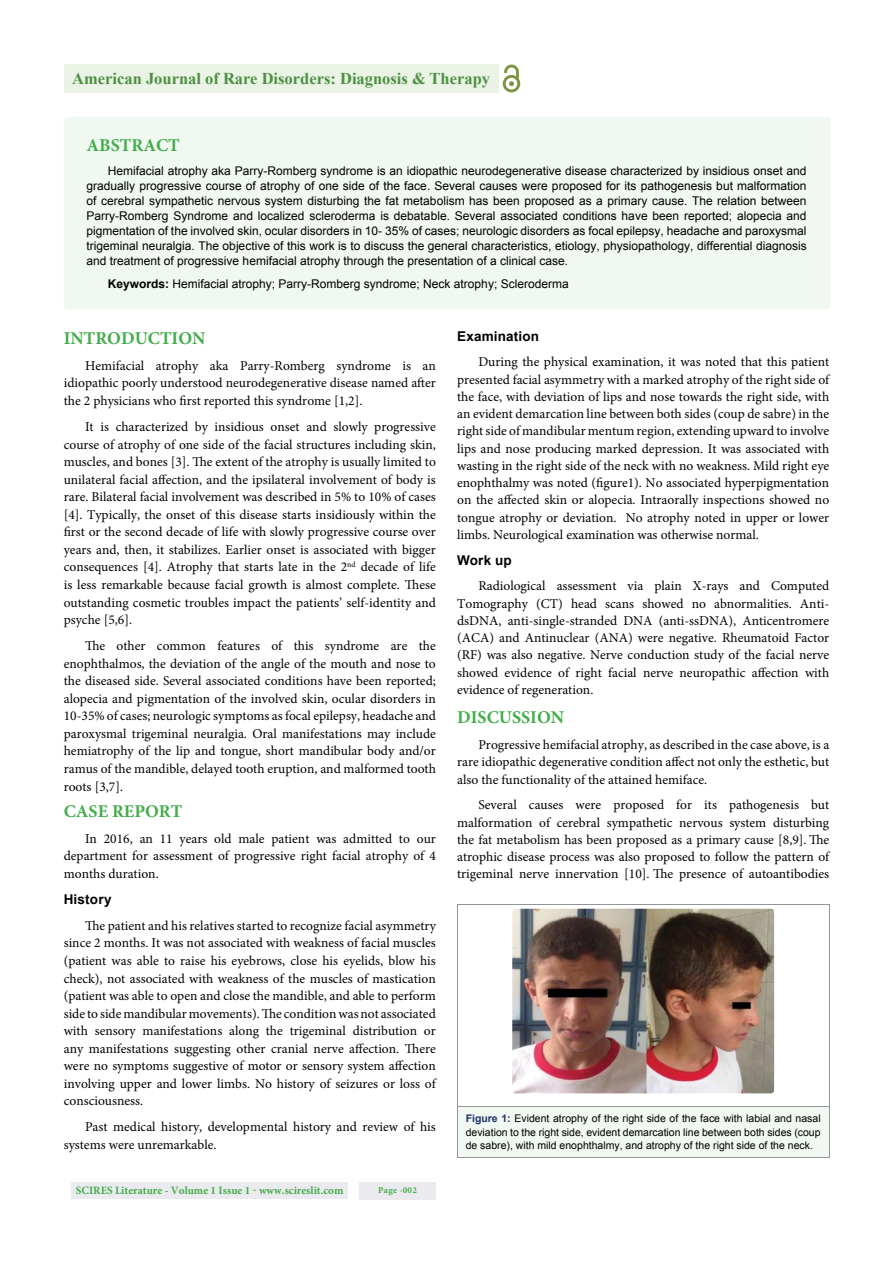
<style>
.page{position:relative;width:893px;height:1263px;background:#fff}
.page>*{position:absolute;margin:0;border:0;box-sizing:border-box;transform-origin:0 0}
.t1{font:700 18px "Minion Pro";color:#41ad49}
.t2{font:700 16.5px "Times New Roman";color:#4d9041}
.t3{font:13.5px/17.5px "Minion Pro";color:#000;text-align:justify}
.t4{font:700 13.5px "Arial";letter-spacing:.01em;color:#000}
.t5{font:12px/15px "Arial";color:#000;text-align:justify}
.t6{font:700 11.25px "Minion Pro";color:#41ad49}
.t7{font:10.5px/13.5px "Arial";color:#000;text-align:justify}
.t8{font:700 9px "Minion Pro";letter-spacing:.03em;color:#41ad49}
.s1{font-weight:700}
.s2{font-weight:700;color:#20336c}
</style>
<div class="page">
<div style="left:64px;top:64px;width:435px;height:28px;background:#eaf3e6"></div>
<img style="left:503px;top:79px;width:17px;height:13px">
<svg style="left:504px;top:65px;width:15px;height:21px"></svg>
<div style="left:72px;top:1182px;width:276px;height:17px;background:#ebeaef"></div>
<div style="left:359px;top:1182px;width:77px;height:17px;background:#ebeaef"></div>
<div style="left:64px;top:117px;width:766px;height:193px;background:#f0f8f1;border-radius:4px"></div>
<div style="left:457px;top:1106px;width:372px;height:52px;background:#f0f8f1"></div>
<hr style="left:457px;top:904px;width:372px;height:1px;background:#939598">
<hr style="left:457px;top:1106px;width:372px;height:1px;background:#939598">
<hr style="left:457px;top:1158px;width:372px;height:1px;background:#939598">
<img style="left:512px;top:909px;width:262px;height:184px;border-radius:3px">
<p class="t2" style="left:72px;top:69px;width:419px">American Journal of Rare Disorders: Diagnosis &amp; Therapy</p>
<h1 class="t1" style="left:87px;top:138px;width:95px">ABSTRACT</h1>
<p class="t5" style="left:87px;top:163px;width:721px;text-indent:21px">Hemifacial atrophy aka Parry-Romberg syndrome is an idiopathic neurodegenerative disease characterized by insidious onset and gradually progressive course of atrophy of one side of the face. Several causes were proposed for its pathogenesis but malformation of cerebral sympathetic nervous system disturbing the fat metabolism has been proposed as a primary cause. The relation between Parry-Romberg Syndrome and localized scleroderma is debatable. Several associated conditions have been reported; alopecia and pigmentation of the involved skin, ocular disorders in 10- 35% of cases; neurologic disorders as focal epilepsy, headache and paroxysmal trigeminal neuralgia. The objective of this work is to discuss the general characteristics, etiology, physiopathology, differential diagnosis and treatment of progressive hemifacial atrophy through the presentation of a clinical case.</p>
<p class="t5" style="left:108px;top:277px;width:462px"><span class="s1">Keywords:</span> Hemifacial atrophy; Parry-Romberg syndrome; Neck atrophy; Scleroderma</p>
<h1 class="t1" style="left:64px;top:331px;width:143px">INTRODUCTION</h1>
<p class="t3" style="left:64px;top:358px;width:374px;text-indent:21px">Hemifacial atrophy aka Parry-Romberg syndrome is an idiopathic poorly understood neurodegenerative disease named after the 2 physicians who first reported this syndrome [1,2].</p>
<p class="t3" style="left:64px;top:419px;width:374px;text-indent:21px">It is characterized by insidious onset and slowly progressive course of atrophy of one side of the facial structures including skin, muscles, and bones [3]. The extent of the atrophy is usually limited to unilateral facial affection, and the ipsilateral involvement of body is rare. Bilateral facial involvement was described in 5% to 10% of cases [4]. Typically, the onset of this disease starts insidiously within the first or the second decade of life with slowly progressive course over years and, then, it stabilizes. Earlier onset is associated with bigger consequences [4]. Atrophy that starts late in the 2<sup>nd</sup> decade of life is less remarkable because facial growth is almost complete. These outstanding cosmetic troubles impact the patients’ self-identity and psyche [5,6].</p>
<p class="t3" style="left:64px;top:638px;width:374px;text-indent:21px">The other common features of this syndrome are the enophthalmos, the deviation of the angle of the mouth and nose to the diseased side. Several associated conditions have been reported; alopecia and pigmentation of the involved skin, ocular disorders in 10-35% of cases; neurologic symptoms as focal epilepsy, headache and paroxysmal trigeminal neuralgia. Oral manifestations may include hemiatrophy of the lip and tongue, short mandibular body and/or ramus of the mandible, delayed tooth eruption, and malformed tooth roots [3,7].</p>
<h1 class="t1" style="left:64px;top:804px;width:120px">CASE REPORT</h1>
<p class="t3" style="left:64px;top:831px;width:374px;text-indent:21px">In 2016, an 11 years old male patient was admitted to our department for assessment of progressive right facial atrophy of 4 months duration.</p>
<p class="t4" style="left:64px;top:892px;width:50px">History</p>
<p class="t3" style="left:64px;top:918px;width:374px;text-indent:21px">The patient and his relatives started to recognize facial asymmetry since 2 months. It was not associated with weakness of facial muscles (patient was able to raise his eyebrows, close his eyelids, blow his check), not associated with weakness of the muscles of mastication (patient was able to open and close the mandible, and able to perform side to side mandibular movements). The condition was not associated with sensory manifestations along the trigeminal distribution or any manifestations suggesting other cranial nerve affection. There were no symptoms suggestive of motor or sensory system affection involving upper and lower limbs. No history of seizures or loss of consciousness.</p>
<p class="t3" style="left:64px;top:1120px;width:374px;text-indent:21px">Past medical history, developmental history and review of his systems were unremarkable.</p>
<p class="t6" style="left:76px;top:1186px;width:269px">SCIRES Literature - Volume 1 Issue 1 - www.scireslit.com</p>
<p class="t8" style="left:378px;top:1186px;width:40px">Page -002</p>
<p class="t4" style="left:457px;top:328px;width:84px">Examination</p>
<p class="t3" style="left:457px;top:355px;width:374px;text-indent:21px">During the physical examination, it was noted that this patient presented facial asymmetry with a marked atrophy of the right side of the face, with deviation of lips and nose towards the right side, with an evident demarcation line between both sides (coup de sabre) in the right side of mandibular mentum region, extending upward to involve lips and nose producing marked depression. It was associated with wasting in the right side of the neck with no weakness. Mild right eye enophthalmy was noted (figure1). No associated hyperpigmentation on the affected skin or alopecia. Intraorally inspections showed no tongue atrophy or deviation. No atrophy noted in upper or lower limbs. Neurological examination was otherwise normal.</p>
<p class="t4" style="left:457px;top:552px;width:56px">Work up</p>
<p class="t3" style="left:457px;top:579px;width:374px;text-indent:21px">Radiological assessment via plain X-rays and Computed Tomography (CT) head scans showed no abnormalities. Anti&shy;dsDNA, anti-single-stranded DNA (anti-ssDNA), Anticentromere (ACA) and Antinuclear (ANA) were negative. Rheumatoid Factor (RF) was also negative. Nerve conduction study of the facial nerve showed evidence of right facial nerve neuropathic affection with evidence of regeneration.</p>
<h1 class="t1" style="left:457px;top:711px;width:108px">DISCUSSION</h1>
<p class="t3" style="left:457px;top:737px;width:374px;text-indent:21px">Progressive hemifacial atrophy, as described in the case above, is a rare idiopathic degenerative condition affect not only the esthetic, but also the functionality of the attained hemiface.</p>
<p class="t3" style="left:457px;top:798px;width:374px;text-indent:21px">Several causes were proposed for its pathogenesis but malformation of cerebral sympathetic nervous system disturbing the fat metabolism has been proposed as a primary cause [8,9]. The atrophic disease process was also proposed to follow the pattern of trigeminal nerve innervation [10]. The presence of autoantibodies</p>
<p class="t7" style="left:466px;top:1112px;width:356px"><span class="s2">Figure 1:</span> Evident atrophy of the right side of the face with labial and nasal deviation to the right side, evident demarcation line between both sides (coup de sabre), with mild enophthalmy, and atrophy of the right side of the neck.</p>
</div>
